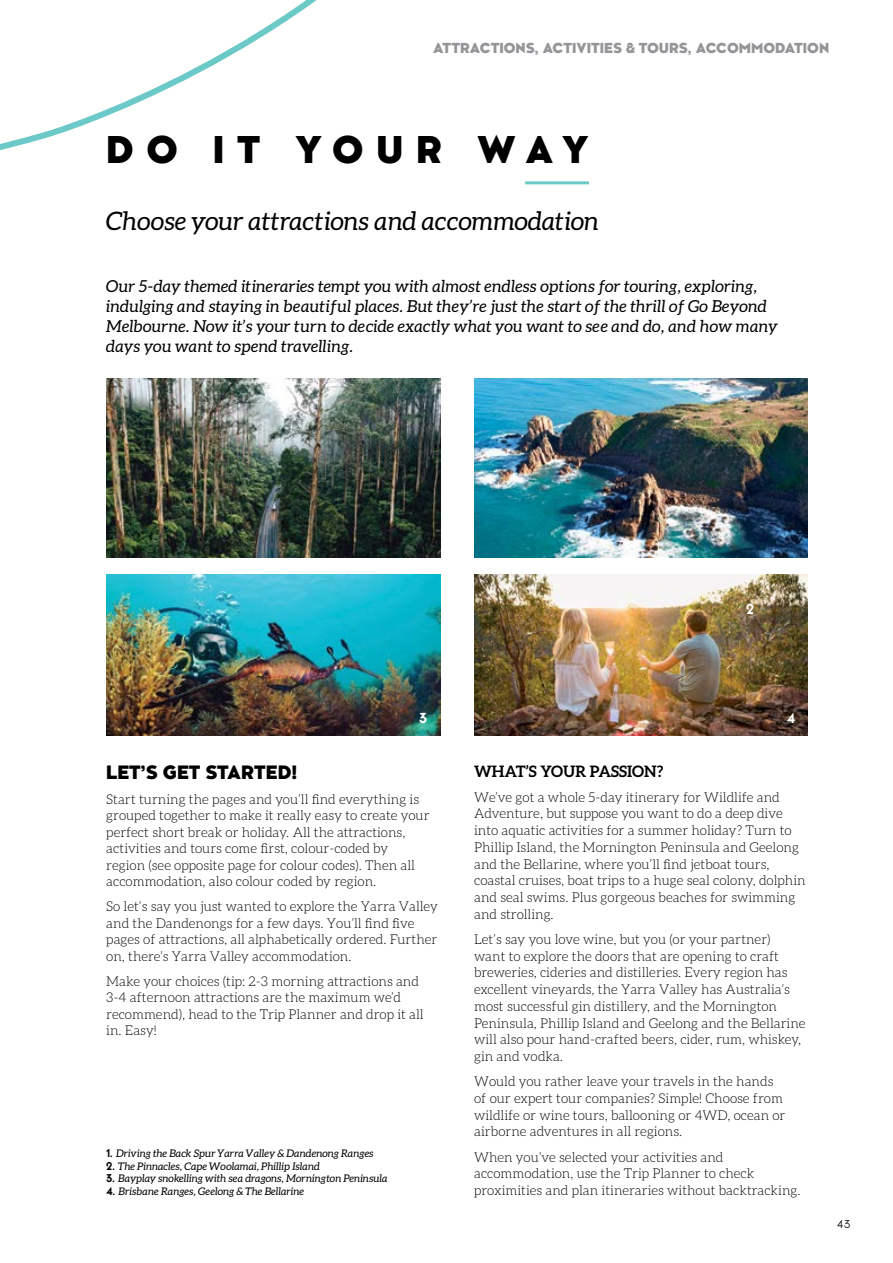
<style>
.page{position:relative;width:893px;height:1263px;background:#fff}
.page>*{position:absolute;margin:0;border:0;box-sizing:border-box;transform-origin:0 0}
.t1{font:800 36px "Kessel 105 W00";letter-spacing:.35em;color:#000}
.t2{font:italic 25.5px "Aleo";color:#000}
.t3{font:800 18px "Kessel 105 W00";color:#000}
.t4{font:italic 16.5px/19.8px "Aleo";letter-spacing:.01em;color:#000}
.t5{font:700 15.75px "Aleo";color:#000}
.t6{font:300 13.5px/16.6px "Aleo";color:#000}
.t7{font:800 13.5px "Kessel 105 W00";color:#939598}
.t8{font:700 13.5px "Kessel 105 W00";color:#fff}
.t9{font:italic 10.5px "Aleo";color:#000}
.t10{font:10.5px "Kessel 105 W00";color:#000}
.s1{font-family:"Kessel 105 W00";font-weight:700;font-style:normal}
</style>
<div class="page">
<hr style="left:525px;top:181px;width:64px;height:3px;background:#6bc9c7">
<svg style="left:0;top:0;width:317px;height:151px"></svg>
<img style="left:474px;top:574px;width:334px;height:162px">
<img style="left:106px;top:574px;width:334px;height:162px">
<img style="left:474px;top:378px;width:334px;height:179px">
<img style="left:106px;top:378px;width:334px;height:179px">
<p class="t7" style="left:433px;top:40px;width:397px">ATTRACTIONS, ACTIVITIES &amp; TOURS, ACCOMMODATION</p>
<h1 class="t1" style="left:106px;top:129px;width:484px">DO IT YOUR WAY</h1>
<h2 class="t2" style="left:106px;top:206px;width:494px">Choose your attractions and accommodation</h2>
<p class="t4" style="left:106px;top:276px;width:673px">Our 5-day themed itineraries tempt you with almost endless options for touring, exploring, indulging and staying in beautiful places. But they’re just the start of the thrill of Go Beyond Melbourne. Now it’s your turn to decide exactly what you want to see and do, and how many days you want to spend travelling.</p>
<p class="t8" style="left:746px;top:601px;width:9px">2</p>
<p class="t8" style="left:419px;top:710px;width:10px">3</p>
<p class="t8" style="left:787px;top:710px;width:10px">4</p>
<h3 class="t3" style="left:106px;top:762px;width:193px">LET’S GET STARTED!</h3>
<p class="t6" style="left:106px;top:790px;width:325px">Start turning the pages and you’ll find everything is grouped together to make it really easy to create your perfect short break or holiday. All the attractions, activities and tours come first, colour-coded by region (see opposite page for colour codes). Then all accommodation, also colour coded by region.</p>
<p class="t6" style="left:106px;top:898px;width:333px">So let’s say you just wanted to explore the Yarra Valley and the Dandenongs for a few days. You’ll find five pages of attractions, all alphabetically ordered. Further on, there’s Yarra Valley accommodation.</p>
<p class="t6" style="left:106px;top:972px;width:319px">Make your choices (tip: 2-3 morning attractions and 3-4 afternoon attractions are the maximum we’d recommend), head to the Trip Planner and drop it all in. Easy!</p>
<p class="t9" style="left:106px;top:1147px;width:269px"><span class="s1">1.</span> Driving the Back Spur Yarra Valley &amp; Dandenong Ranges</p>
<p class="t9" style="left:106px;top:1160px;width:215px"><span class="s1">2.</span> The Pinnacles, Cape Woolamai, Phillip Island</p>
<p class="t9" style="left:106px;top:1173px;width:283px"><span class="s1">3.</span> Bayplay snokelling with sea dragons, Mornington Peninsula</p>
<p class="t9" style="left:106px;top:1185px;width:199px"><span class="s1">4.</span> Brisbane Ranges, Geelong &amp; The Bellarine</p>
<p class="t5" style="left:474px;top:762px;width:191px">WHAT’S YOUR PASSION?</p>
<p class="t6" style="left:474px;top:789px;width:333px">We’ve got a whole 5-day itinerary for Wildlife and Adventure, but suppose you want to do a deep dive into aquatic activities for a summer holiday? Turn to Phillip Island, the Mornington Peninsula and Geelong and the Bellarine, where you’ll find jetboat tours, coastal cruises, boat trips to a huge seal colony, dolphin and seal swims. Plus gorgeous beaches for swimming and strolling.</p>
<p class="t6" style="left:474px;top:931px;width:333px">Let’s say you love wine, but you (or your partner)<br>want to explore the doors that are opening to craft breweries, cideries and distilleries. Every region has excellent vineyards, the Yarra Valley has Australia’s most successful gin distillery, and the Mornington Peninsula, Phillip Island and Geelong and the Bellarine will also pour hand-crafted beers, cider, rum, whiskey, gin and vodka.</p>
<p class="t6" style="left:474px;top:1073px;width:313px">Would you rather leave your travels in the hands of our expert tour companies? Simple! Choose from wildlife or wine tours, ballooning or 4WD, ocean or airborne adventures in all regions.</p>
<p class="t6" style="left:474px;top:1148px;width:328px">When you’ve selected your activities and accommodation, use the Trip Planner to check proximities and plan itineraries without backtracking.</p>
<p class="t10" style="left:837px;top:1218px;width:15px">43</p>
</div>
